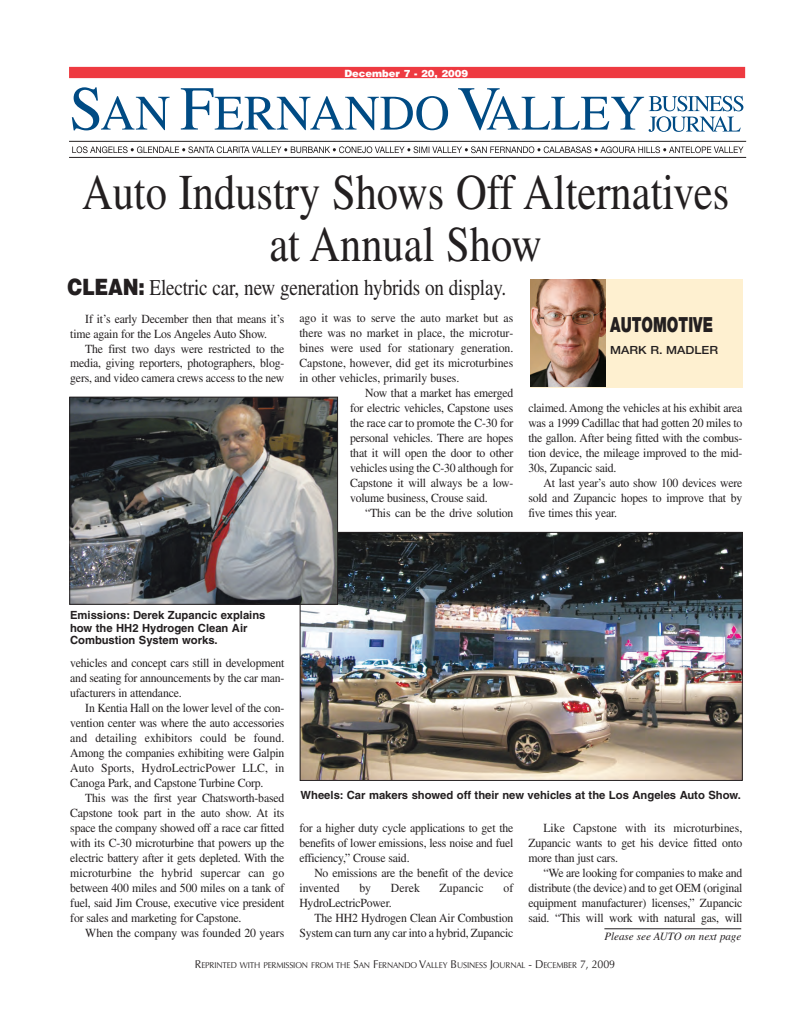
<style>
.page{position:relative;width:810px;height:1035px;background:#fff}
.page>*{position:absolute;margin:0;border:0;box-sizing:border-box;transform-origin:0 0}
.t1{font:50px/51.9px "Times";color:#231f20;text-align:center;scale:.85 1}
.t2{font:22.5px "Times";letter-spacing:-.01em;color:#231f20;scale:.85 1}
.t3{font:900 20.88px "Helvetica Neue";color:#231f20;scale:.7 1}
.t4{font:12.38px/15px "Times";letter-spacing:-.015em;color:#231f20;text-align:justify;scale:.95 1}
.t5{font:12.38px "Times";letter-spacing:.005em;color:#231f20;scale:.95 1}
.t6{font:700 11.25px/12.5px "Helvetica";color:#231f20}
.t7{font:italic 11.25px "Times";color:#231f20}
.t8{font:500 11.25px "Helvetica Neue";color:#231f20;scale:1.1 1}
.t9{font:900 10px "Helvetica";color:#fff}
.t10{font:8.5px "Optima";letter-spacing:-.015em;color:#231f20;scale:.95 1}
.s1{font-family:"Helvetica";font-weight:900}
.s2{font-size:11.25px}
</style>
<div class="page">
<hr style="left:69px;top:157px;width:677px;height:1px;background:#231f20">
<hr style="left:69px;top:141px;width:677px;height:1px;background:#231f20">
<svg style="left:72px;top:146px;width:672px;height:7px"></svg>
<div style="left:69px;top:67px;width:676px;height:11px;background:#ee3a41"></div>
<svg style="left:72px;top:87px;width:671px;height:45px"></svg>
<div style="left:530px;top:279px;width:213px;height:108px;background:#fef0d0"></div>
<img style="left:531px;top:279px;width:74px;height:108px">
<img style="left:302px;top:534px;width:439px;height:245px">
<div style="left:300px;top:532px;width:443px;height:249px;border:1px solid #231f20"></div>
<img style="left:72px;top:399px;width:264px;height:203px">
<div style="left:70px;top:397px;width:268px;height:207px;border:1px solid #231f20"></div>
<hr style="left:604px;top:928px;width:137px;height:1px;background:#231f20">
<p class="t9" style="left:345px;top:69px;width:125px">December 7 - 20, 2009</p>
<h1 class="t1" style="left:82px;top:171px;width:763px">Auto Industry Shows Off Alternatives at Annual Show</h1>
<h2 class="t2" style="left:68px;top:280px;width:518px"><span class="s1">CLEAN:</span> Electric car, new generation hybrids on display.</h2>
<h3 class="t3" style="left:610px;top:317px;width:148px">AUTOMOTIVE</h3>
<p class="t8" style="left:610px;top:346px;width:100px">MARK R. MADLER</p>
<p class="t4" style="left:299px;top:312px;width:227px">ago it was to serve the auto market but as</p>
<p class="t4" style="left:299px;top:327px;width:227px">there was no market in place, the microtur-</p>
<p class="t4" style="left:299px;top:342px;width:227px">bines were used for stationary generation.</p>
<p class="t4" style="left:299px;top:357px;width:227px">Capstone, however, did get its microturbines</p>
<p class="t4" style="left:299px;top:372px;width:170px">in other vehicles, primarily buses.</p>
<p class="t4" style="left:365px;top:387px;width:158px">Now that a market has emerged</p>
<p class="t4" style="left:350px;top:402px;width:173px">for electric vehicles, Capstone uses</p>
<p class="t4" style="left:350px;top:417px;width:173px">the race car to promote the C-30 for</p>
<p class="t4" style="left:350px;top:432px;width:173px">personal vehicles. There are hopes</p>
<p class="t4" style="left:350px;top:447px;width:173px">that it will open the door to other</p>
<p class="t4" style="left:350px;top:462px;width:173px">vehicles using the C-30 although for</p>
<p class="t4" style="left:350px;top:477px;width:173px">Capstone it will always be a low-</p>
<p class="t4" style="left:350px;top:492px;width:146px">volume business, Crouse said.</p>
<p class="t4" style="left:365px;top:507px;width:157px">“This can be the drive solution</p>
<p class="t4" style="left:70px;top:312px;width:227px;text-indent:15px">If it’s early December then that means it’s time again for the Los Angeles Auto Show.</p>
<p class="t4" style="left:70px;top:342px;width:227px;text-indent:15px">The first two days were restricted to the media, giving reporters, photographers, blog&shy;gers, and video camera crews access to the new</p>
<p class="t4" style="left:528px;top:402px;width:227px">claimed. Among the vehicles at his exhibit area was a 1999 Cadillac that had gotten 20 miles to the gallon. After being fitted with the combus&shy;tion device, the mileage improved to the mid-30s, Zupancic said.</p>
<p class="t4" style="left:528px;top:477px;width:227px;text-indent:15px">At last year’s auto show 100 devices were sold and Zupancic hopes to improve that by five times this year.</p>
<p class="t6" style="left:70px;top:610px;width:197px">Emissions: Derek Zupancic explains how the HH2 Hydrogen Clean Air<br>Combustion System works.</p>
<p class="t4" style="left:70px;top:657px;width:227px">vehicles and concept cars still in development and seating for announcements by the car man&shy;ufacturers in attendance.</p>
<p class="t4" style="left:70px;top:702px;width:227px;text-indent:15px">In Kentia Hall on the lower level of the con&shy;vention center was where the auto accessories and detailing exhibitors could be found.<br>Among the companies exhibiting were Galpin Auto Sports, HydroLectricPower LLC, in Canoga Park, and Capstone Turbine Corp.</p>
<p class="t4" style="left:70px;top:792px;width:227px;text-indent:15px">This was the first year Chatsworth-based Capstone took part in the auto show. At its space the company showed off a race car fitted with its C-30 microturbine that powers up the electric battery after it gets depleted. With the microturbine the hybrid supercar can go between 400 miles and 500 miles on a tank of fuel, said Jim Crouse, executive vice president for sales and marketing for Capstone.</p>
<p class="t4" style="left:85px;top:927px;width:211px">When the company was founded 20 years</p>
<p class="t6" style="left:301px;top:790px;width:442px">Wheels: Car makers showed off their new vehicles at the Los Angeles Auto Show.</p>
<p class="t4" style="left:299px;top:822px;width:227px">for a higher duty cycle applications to get the benefits of lower emissions, less noise and fuel efficiency,” Crouse said.</p>
<p class="t4" style="left:299px;top:867px;width:227px;text-indent:15px">No emissions are the benefit of the device invented</p>
<p class="t4" style="left:359px;top:882px;width:14px">by</p>
<p class="t4" style="left:391px;top:882px;width:32px">Derek</p>
<p class="t5" style="left:440px;top:884px;width:48px">Zupancic</p>
<p class="t4" style="left:504px;top:882px;width:12px">of</p>
<p class="t4" style="left:299px;top:897px;width:99px">HydroLectricPower.</p>
<p class="t4" style="left:314px;top:912px;width:211px">The HH2 Hydrogen Clean Air Combustion</p>
<p class="t4" style="left:299px;top:927px;width:227px">System can turn any car into a hybrid, Zupancic</p>
<p class="t4" style="left:528px;top:822px;width:227px;text-indent:15px">Like Capstone with its microturbines, Zupancic wants to get his device fitted onto more than just cars.</p>
<p class="t4" style="left:528px;top:867px;width:227px;text-indent:15px">“We are looking for companies to make and distribute (the device) and to get OEM (original equipment manufacturer) licenses,” Zupancic said. “This will work with natural gas, will</p>
<p class="t7" style="left:604px;top:933px;width:138px">Please see AUTO on next page</p>
<p class="t10" style="left:195px;top:962px;width:444px"><span class="s2">R</span>EPRINTED WITH PERMISSION FROM THE <span class="s2">S</span>AN <span class="s2">F</span>ERNANDO <span class="s2">V</span>ALLEY <span class="s2">B</span>USINESS <span class="s2">J</span>OURNAL <span class="s2">- D</span>ECEMBER <span class="s2">7, 2009</span></p>
</div>
